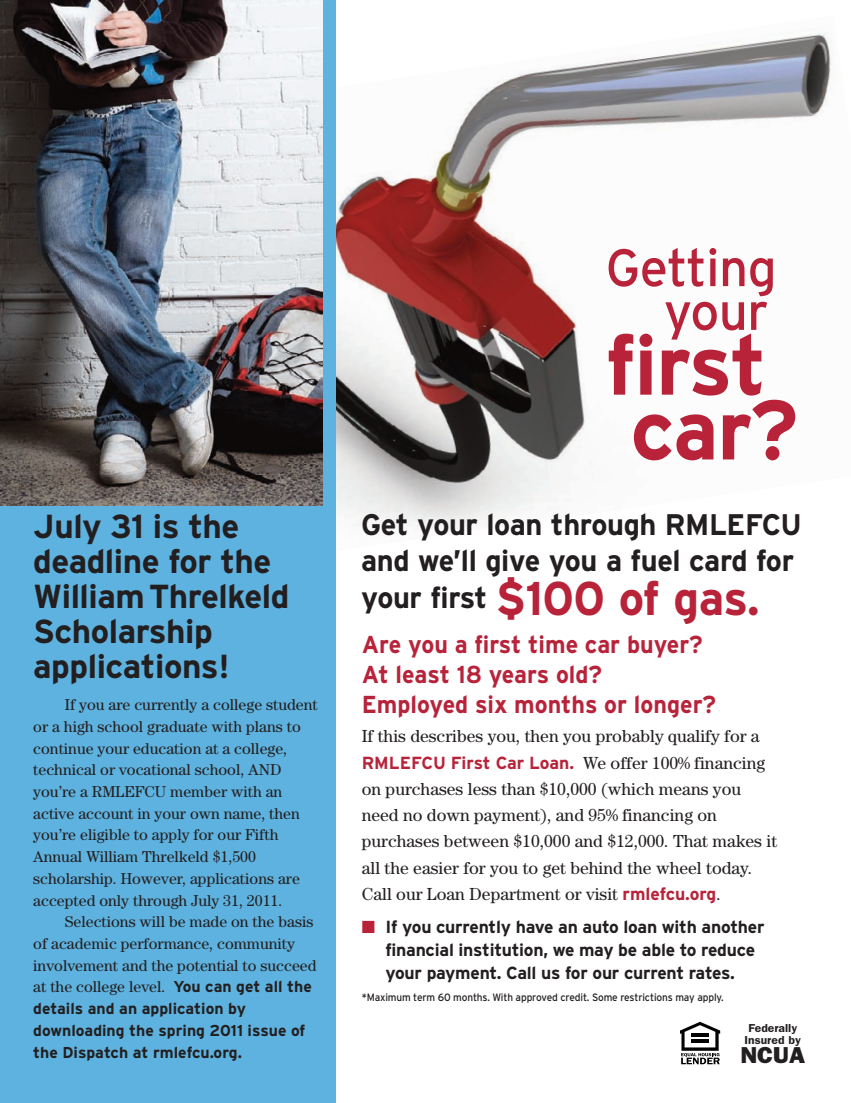
<style>
.page{position:relative;width:851px;height:1103px;background:#fff}
.page>*{position:absolute;margin:0;border:0;box-sizing:border-box;transform-origin:0 0}
.t1{font:700 84px/64.8px "Interstate";letter-spacing:-.02em;color:#b8233a}
.t2{font:52.5px/43.8px "Interstate";letter-spacing:-.015em;color:#b8233a;text-align:right}
.t3{font:700 47.25px "Interstate";letter-spacing:-.015em;color:#b8233a}
.t4{font:700 33.25px/35px "Interstate";letter-spacing:-.015em;color:#231f20}
.t5{font:700 29.75px/36.8px "Interstate";letter-spacing:-.015em;color:#231f20}
.t6{font:700 24.5px/29.8px "Interstate";color:#b8233a;scale:.95 1}
.t7{font:800 23.1px "Franklin Gothic";color:#231f20;scale:1.04 1}
.t8{font:17.5px/26.2px "Century";color:#231f20}
.t9{font:700 17.5px/22.8px "Interstate";letter-spacing:-.015em;color:#231f20}
.t10{font:700 17.5px "Interstate";color:#b8233a}
.t11{font:15.75px/21.7px "Century";color:#231f20}
.t12{font:700 15.75px/21.7px "Interstate";color:#231f20}
.t13{font:600 11.55px/11.5px "Franklin Gothic";color:#231f20;text-align:center;scale:1.04 1}
.t14{font:10.67px "Interstate";letter-spacing:-.015em;color:#231f20;scale:.95 1}
.s1{font-family:"Interstate";font-weight:700}
.s2{font-size:29.75px;color:#231f20}
.s3{font-family:"Century";font-weight:400;color:#231f20}
.s4{font-family:"Interstate";font-weight:700;color:#b8233a}
.s5{color:#b8233a}
</style>
<div class="page">
<img style="left:335px;top:16px;width:497px;height:543px">
<div style="left:0;top:0;width:335px;height:1102px;background:#5eb2df"></div>
<img style="left:0;top:0;width:322px;height:505px">
<svg style="left:680px;top:1021px;width:40px;height:43px"></svg>
<h3 class="t4" style="left:33px;top:509px;width:258px">July 31 is the deadline for the<br>WilliamThrelkeld<br>Scholarship applications!</h3>
<p class="t11" style="left:33px;top:695px;width:286px;text-indent:32px">If you are currently a college student or a high school graduate with plans to continue your education at a college, technical or vocational school, AND you’re a RMLEFCU member with an active account in your own name, then you’re eligible to apply for our Fifth Annual William Threlkeld $1,500 scholarship. However, applications are accepted only through July 31, 2011.</p>
<p class="t11" style="left:33px;top:912px;width:285px;text-indent:32px">Selections will be made on the basis of academic performance, community involvement and the potential to succeed at the college level. <span class="s1">You can get all the</span></p>
<p class="t12" style="left:33px;top:997px;width:273px">details and an application by downloading the spring 2011 issue of the Dispatch at rmlefcu.org.</p>
<h2 class="t2" style="left:605px;top:246px;width:172px">Getting your</h2>
<h1 class="t1" style="left:605px;top:333px;width:194px">first car?</h1>
<h3 class="t5" style="left:361px;top:506px;width:442px">Get your loan through RMLEFCU and we’ll give you a fuel card for</h3>
<h3 class="t3" style="left:361px;top:571px;width:400px"><span class="s2">your first</span> $100 of gas.</h3>
<h3 class="t6" style="left:362px;top:629px;width:374px">Are you a first time car buyer?<br>At least 18 years old?<br>Employed six months or longer?</h3>
<p class="t8" style="left:362px;top:724px;width:399px">If this describes you, then you probably qualify for a</p>
<p class="t10" style="left:362px;top:752px;width:405px">RMLEFCU First Car Loan. <span class="s3">We offer 100% financing</span></p>
<p class="t8" style="left:362px;top:777px;width:417px">on purchases less than $10,000 (which means you need no down payment), and 95% financing on purchases between $10,000 and $12,000. That makes it all the easier for you to get behind the wheel today.<br>Call our Loan Department or visit <span class="s4">rmlefcu.org</span>.</p>
<p class="t9" style="left:385px;top:915px;width:380px;text-indent:-24px"><span class="s5">■</span> If you currently have an auto loan with another financial institution, we may be able to reduce your payment. Call us for our current rates.</p>
<p class="t14" style="left:362px;top:991px;width:382px">*Maximum term 60 months. With approved credit. Some restrictions may apply.</p>
<p class="t13" style="left:744px;top:1022px;width:56px">Federally<br>Insured by</p>
<h3 class="t7" style="left:740px;top:1041px;width:64px">NCUA</h3>
</div>
